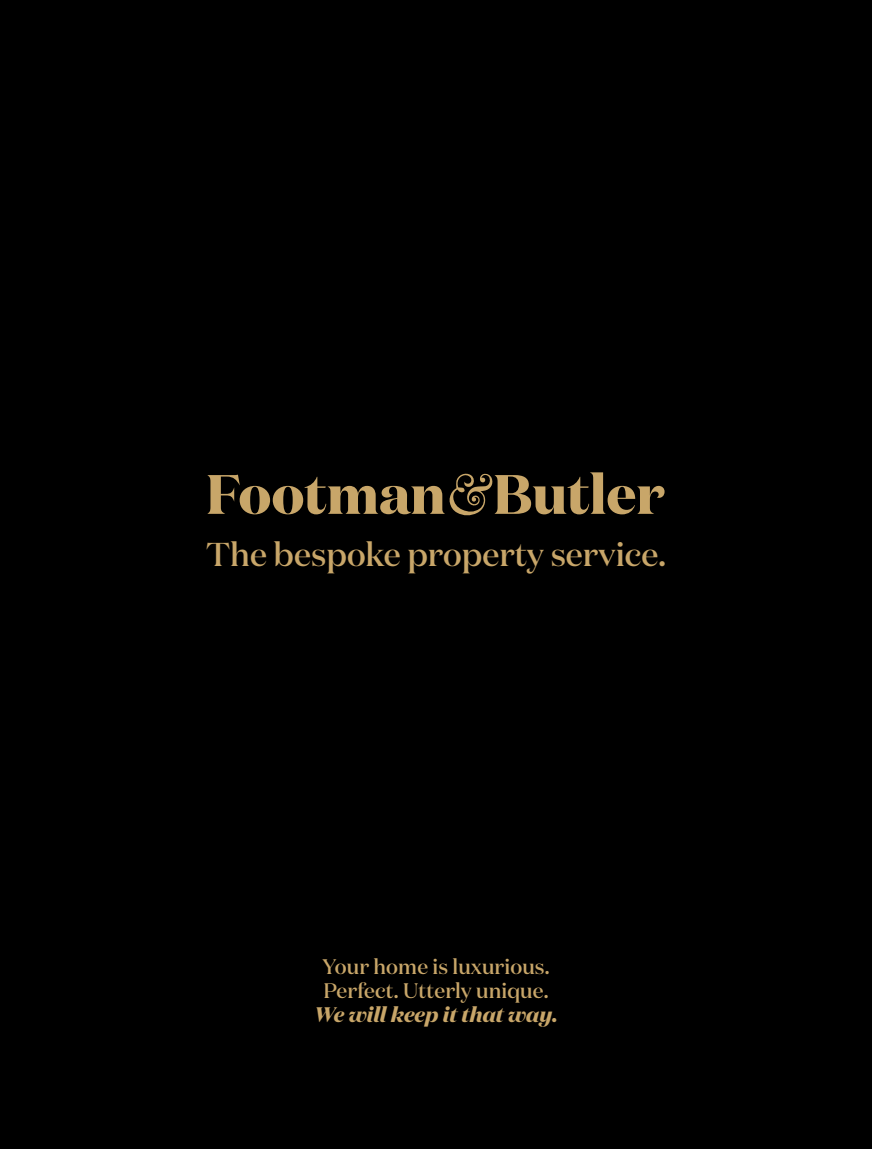
<style>
.page{position:relative;width:872px;height:1149px;background:#fff}
.page>*{position:absolute;margin:0;border:0;box-sizing:border-box;transform-origin:0 0}
.t1{font:500 33px "Domaine Display";color:#c8a669}
.t2{font:500 21px/24px "Domaine Display";letter-spacing:.005em;color:#c8a669}
.t3{font:italic 700 21px "Domaine Display";letter-spacing:.005em;color:#c8a669}
</style>
<div class="page">
<div style="left:0;top:0;width:872px;height:1148px;background:#000"></div>
<svg style="left:207px;top:472px;width:457px;height:44px"></svg>
<h1 class="t1" style="left:206px;top:533px;width:461px">The bespoke property service.</h1>
<p class="t2" style="left:322px;top:954px;width:228px">Your home is luxurious.<br>Perfect. Utterly unique.</p>
<p class="t3" style="left:314px;top:1000px;width:245px">We will keep it that way.</p>
</div>
